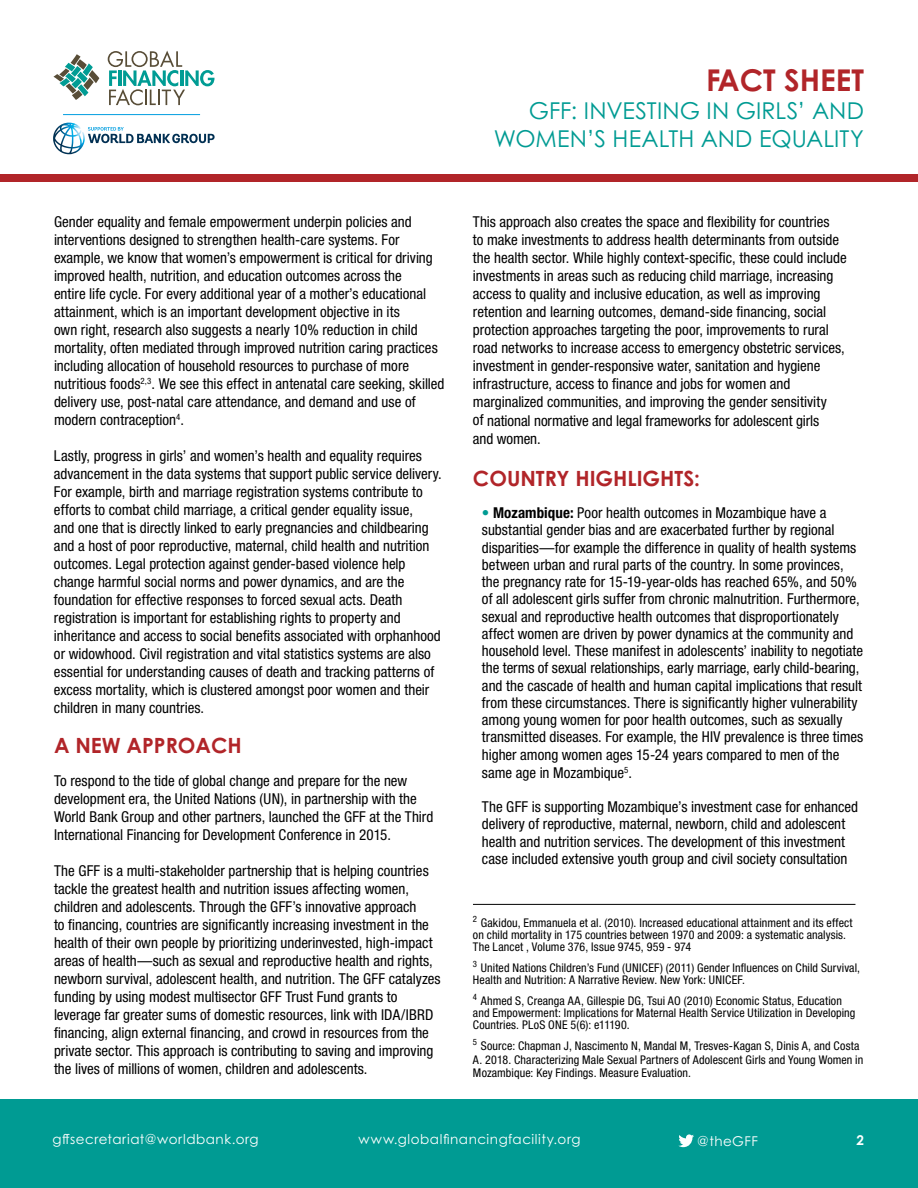
<style>
.page{position:relative;width:918px;height:1188px;background:#fff}
.page>*{position:absolute;margin:0;border:0;box-sizing:border-box;transform-origin:0 0}
.t1{font:700 30px "Century Gothic Std";color:#b12529}
.t2{font:23.25px/27.9px "Century Gothic Std";color:#009b93;text-align:right}
.t3{font:700 21px "Century Gothic Std";color:#b12529}
.t4{font:condensed 15px/18px "Helvetica Neue LT Std";color:#000}
.t5{font:13.5px "Century Gothic Pro Cyr";letter-spacing:.035em;color:#fff}
.t6{font:700 13.5px "Century Gothic Std";color:#fff}
.t7{font:condensed 12px/12px "Helvetica Neue LT Std";letter-spacing:.01em;color:#000}
.s1{color:#009b93}
.s2{font-weight:700}
</style>
<div class="page">
<hr style="left:473px;top:904px;width:382px;height:1px;background:#000">
<div style="left:0;top:174px;width:918px;height:8px;background:#b12529"></div>
<div style="left:0;top:1100px;width:918px;height:88px;background:#009b93"></div>
<svg style="left:678px;top:1134px;width:16px;height:13px"></svg>
<svg style="left:53px;top:123px;width:162px;height:31px"></svg>
<svg style="left:53px;top:54px;width:46px;height:39px"></svg>
<svg style="left:83px;top:78px;width:11px;height:12px"></svg>
<svg style="left:78px;top:84px;width:10px;height:12px"></svg>
<svg style="left:72px;top:90px;width:11px;height:10px"></svg>
<svg style="left:108px;top:51px;width:107px;height:54px"></svg>
<hr style="left:63px;top:114px;width:137px;height:1px;background:#009ee0">
<p class="t4" style="left:54px;top:212px;width:392px">Gender equality and female empowerment underpin policies and interventions designed to strengthen health-care systems. For example, we know that women’s empowerment is critical for driving improved health, nutrition, and education outcomes across the<br>entire life cycle. For every additional year of a mother’s educational attainment, which is an important development objective in its<br>own right, research also suggests a nearly 10% reduction in child mortality, often mediated through improved nutrition caring practices including allocation of household resources to purchase of more nutritious foods<sup>2,3</sup>. We see this effect in antenatal care seeking, skilled delivery use, post-natal care attendance, and demand and use of modern contraception<sup>4</sup>.</p>
<p class="t4" style="left:54px;top:446px;width:389px">Lastly, progress in girls’ and women’s health and equality requires advancement in the data systems that support public service delivery.<br>For example, birth and marriage registration systems contribute to efforts to combat child marriage, a critical gender equality issue,<br>and one that is directly linked to early pregnancies and childbearing and a host of poor reproductive, maternal, child health and nutrition outcomes. Legal protection against gender-based violence help change harmful social norms and power dynamics, and are the foundation for effective responses to forced sexual acts. Death registration is important for establishing rights to property and inheritance and access to social benefits associated with orphanhood or widowhood. Civil registration and vital statistics systems are also essential for understanding causes of death and tracking patterns of excess mortality, which is clustered amongst poor women and their children in many countries.</p>
<h3 class="t3" style="left:54px;top:732px;width:189px">A NEW APPROACH</h3>
<p class="t4" style="left:54px;top:772px;width:381px">To respond to the tide of global change and prepare for the new development era, the United Nations (UN), in partnership with the World Bank Group and other partners, launched the GFF at the Third International Financing for Development Conference in 2015.</p>
<p class="t4" style="left:54px;top:862px;width:388px">The GFF is a multi-stakeholder partnership that is helping countries tackle the greatest health and nutrition issues affecting women, children and adolescents. Through the GFF’s innovative approach<br>to financing, countries are significantly increasing investment in the health of their own people by prioritizing underinvested, high-impact areas of health—such as sexual and reproductive health and rights, newborn survival, adolescent health, and nutrition. The GFF catalyzes funding by using modest multisector GFF Trust Fund grants to leverage far greater sums of domestic resources, link with IDA/IBRD financing, align external financing, and crowd in resources from the private sector. This approach is contributing to saving and improving the lives of millions of women, children and adolescents.</p>
<h1 class="t1" style="left:706px;top:61px;width:159px">FACT SHEET</h1>
<h2 class="t2" style="left:494px;top:96px;width:372px">GFF: INVESTING IN GIRLS’ AND<br>WOMEN’S HEALTH AND EQUALITY</h2>
<p class="t4" style="left:473px;top:212px;width:375px">This approach also creates the space and flexibility for countries<br>to make investments to address health determinants from outside the health sector. While highly context-specific, these could include investments in areas such as reducing child marriage, increasing access to quality and inclusive education, as well as improving retention and learning outcomes, demand-side financing, social protection approaches targeting the poor, improvements to rural road networks to increase access to emergency obstetric services, investment in gender-responsive water, sanitation and hygiene infrastructure, access to finance and jobs for women and marginalized communities, and improving the gender sensitivity</p>
<p class="t4" style="left:473px;top:412px;width:348px">of national normative and legal frameworks for adolescent girls and women.</p>
<h3 class="t3" style="left:473px;top:465px;width:229px">COUNTRY HIGHLIGHTS:</h3>
<p class="t4" style="left:482px;top:504px;width:383px;line-height:17.2px"><span class="s1">•</span> <span class="s2">Mozambique:</span> Poor health outcomes in Mozambique have a substantial gender bias and are exacerbated further by regional disparities—for example the difference in quality of health systems between urban and rural parts of the country. In some provinces, the pregnancy rate for 15-19-year-olds has reached 65%, and 50% of all adolescent girls suffer from chronic malnutrition. Furthermore, sexual and reproductive health outcomes that disproportionately affect women are driven by power dynamics at the community and household level. These manifest in adolescents’ inability to negotiate the terms of sexual relationships, early marriage, early child-bearing, and the cascade of health and human capital implications that result from these circumstances. There is significantly higher vulnerability among young women for poor health outcomes, such as sexually transmitted diseases. For example, the HIV prevalence is three times higher among women ages 15-24 years compared to men of the same age in Mozambique<sup>5</sup>.</p>
<p class="t4" style="left:482px;top:798px;width:378px;line-height:17.2px">The GFF is supporting Mozambique’s investment case for enhanced delivery of reproductive, maternal, newborn, child and adolescent health and nutrition services. The development of this investment case included extensive youth group and civil society consultation</p>
<p class="t7" style="left:473px;top:917px;width:381px"><sup>2</sup> Gakidou, Emmanuela et al. (2010). Increased educational attainment and its effect on child mortality in 175 countries between 1970 and 2009: a systematic analysis.<br>The Lancet , Volume 376, Issue 9745, 959 - 974</p>
<p class="t7" style="left:473px;top:962px;width:389px"><sup>3</sup> United Nations Children’s Fund (UNICEF) (2011) Gender Influences on Child Survival,<br>Health and Nutrition: A Narrative Review. New York: UNICEF.</p>
<p class="t7" style="left:473px;top:995px;width:384px"><sup>4</sup> Ahmed S, Creanga AA, Gillespie DG, Tsui AO (2010) Economic Status, Education and Empowerment: Implications for Maternal Health Service Utilization in Developing<br>Countries. PLoS ONE 5(6): e11190.</p>
<p class="t7" style="left:473px;top:1039px;width:392px;line-height:13.5px"><sup>5</sup> Source: Chapman J, Nascimento N, Mandal M, Tresves-Kagan S, Dinis A, and Costa<br>A. 2018. Characterizing Male Sexual Partners of Adolescent Girls and Young Women in<br>Mozambique: Key Findings. Measure Evaluation.</p>
<p class="t5" style="left:52px;top:1131px;width:208px">gffsecretariat@worldbank.org</p>
<p class="t5" style="left:359px;top:1131px;width:223px">www.globalfinancingfacility.org</p>
<p class="t5" style="left:697px;top:1133px;width:62px">@theGFF</p>
<p class="t6" style="left:856px;top:1132px;width:9px">2</p>
</div>
